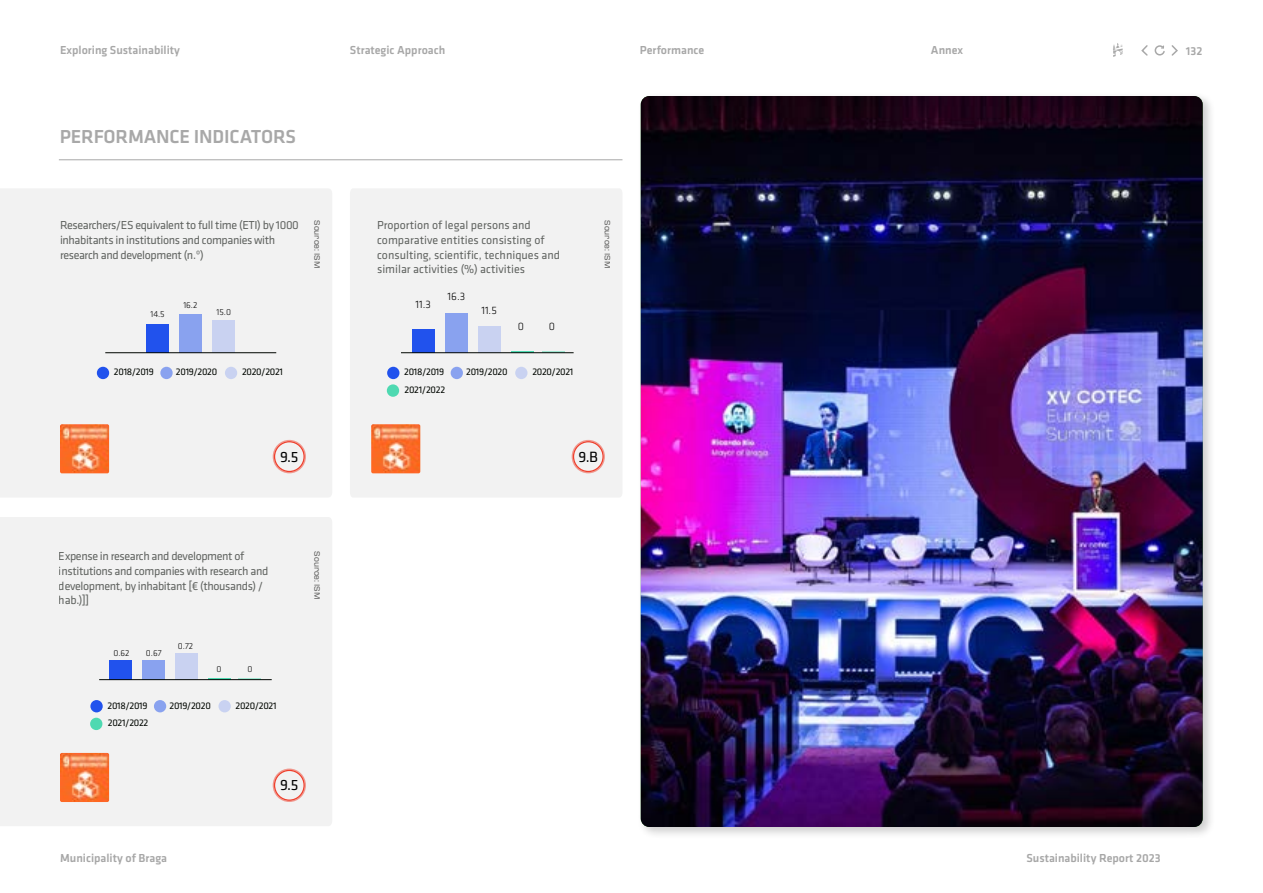
<style>
.page{position:relative;width:1263px;height:893px;background:#fff}
.page>*{position:absolute;margin:0;border:0;box-sizing:border-box;transform-origin:0 0}
.t1{font:500 19.5px "Klavika";letter-spacing:-.01em;color:#a8a8a8}
.t2{font:15.45px "Klavika";color:#000}
.t3{font:12px/14.7px "Klavika";letter-spacing:-.03em;color:#000500}
.t4{font:12px/14.7px "Klavika";color:#000500}
.t5{font:500 12px "Klavika";color:#a7a7a7}
.t6{font:500 12px "Klavika";color:#a8a8a8}
.t7{font:300 11.1px "Klavika";color:#000}
.t8{font:9.9px "Klavika";letter-spacing:-.03em;color:#000500}
.t9{font:300 9px "Klavika";color:#000}
.t10{font:7.5px "Transducer";color:#575756}
</style>
<div class="page">
<svg style="left:1141px;top:45px;width:37px;height:11px"></svg>
<svg style="left:1113px;top:43px;width:10px;height:14px"></svg>
<div style="left:350px;top:189px;width:272px;height:308px;background:#f2f2f2"></div>
<div style="left:0;top:189px;width:332px;height:308px;background:#f2f2f2"></div>
<div style="left:0;top:517px;width:332px;height:309px;background:#f2f2f2"></div>
<hr style="left:542px;top:351px;width:22px;height:2px;background:#4ed9b1">
<div style="left:413px;top:329px;width:22px;height:24px;background:#2152ed"></div>
<div style="left:446px;top:313px;width:22px;height:40px;background:#89a2ef"></div>
<div style="left:478px;top:326px;width:23px;height:27px;background:#c9d2f1"></div>
<hr style="left:511px;top:351px;width:23px;height:2px;background:#4ed9b1">
<hr style="left:401px;top:352px;width:173px;height:1px;background:#000500">
<hr style="left:238px;top:678px;width:23px;height:2px;background:#4ed9b1">
<div style="left:109px;top:660px;width:23px;height:19px;background:#2152ed"></div>
<div style="left:142px;top:660px;width:23px;height:19px;background:#89a2ef"></div>
<div style="left:175px;top:653px;width:23px;height:27px;background:#c9d2f1"></div>
<hr style="left:208px;top:678px;width:22px;height:2px;background:#4ed9b1">
<hr style="left:99px;top:679px;width:173px;height:1px;background:#000500">
<hr style="left:59px;top:159px;width:563px;height:1px;background:#a8a8a8">
<div style="left:146px;top:324px;width:23px;height:29px;background:#2152ed"></div>
<div style="left:179px;top:315px;width:23px;height:38px;background:#89a2ef"></div>
<div style="left:212px;top:320px;width:23px;height:33px;background:#c9d2f1"></div>
<hr style="left:105px;top:352px;width:171px;height:1px;background:#000500">
<div style="left:97px;top:367px;width:12px;height:12px;background:#2152ed;border-radius:6px"></div>
<svg style="left:160px;top:367px;width:13px;height:12px"></svg>
<div style="left:225px;top:367px;width:12px;height:12px;background:#c9d2f1;border-radius:6px"></div>
<div style="left:387px;top:367px;width:12px;height:12px;background:#2152ed;border-radius:6px"></div>
<div style="left:451px;top:367px;width:12px;height:12px;background:#89a2ef;border-radius:6px"></div>
<div style="left:515px;top:367px;width:12px;height:12px;background:#c9d2f1;border-radius:6px"></div>
<div style="left:387px;top:384px;width:12px;height:13px;background:#4ed9b1;border-radius:6px"></div>
<div style="left:90px;top:700px;width:13px;height:12px;background:#2152ed;border-radius:6px"></div>
<div style="left:154px;top:700px;width:12px;height:12px;background:#89a2ef;border-radius:6px"></div>
<div style="left:218px;top:700px;width:13px;height:12px;background:#c9d2f1;border-radius:6px"></div>
<div style="left:90px;top:718px;width:12px;height:12px;background:#4ed9b1;border-radius:6px"></div>
<img style="left:60px;top:424px;width:49px;height:49px">
<img style="left:60px;top:753px;width:49px;height:49px">
<div style="left:273px;top:440px;width:33px;height:33px;border:1px solid #ef402d;border-radius:50%"></div>
<div style="left:274px;top:441px;width:31px;height:31px;border:1px solid #ef402d;border-radius:50%"></div>
<div style="left:273px;top:768px;width:33px;height:34px;border:1px solid #ef402d;border-radius:50%"></div>
<div style="left:274px;top:770px;width:31px;height:31px;border:1px solid #ef402d;border-radius:50%"></div>
<img style="left:371px;top:424px;width:49px;height:49px">
<div style="left:572px;top:440px;width:33px;height:33px;border:1px solid #ef402d;border-radius:50%"></div>
<div style="left:573px;top:441px;width:31px;height:31px;border:1px solid #ef402d;border-radius:50%"></div>
<div style="left:637px;top:92px;width:577px;height:747px;background:#000;opacity:.2"></div>
<img style="left:641px;top:96px;width:562px;height:731px">
<p class="t5" style="left:60px;top:43px;width:122px">Exploring Sustainability</p>
<h1 class="t1" style="left:60px;top:126px;width:238px">PERFORMANCE INDICATORS</h1>
<p class="t5" style="left:350px;top:43px;width:97px">Strategic Approach</p>
<p class="t5" style="left:640px;top:43px;width:66px">Performance</p>
<p class="t5" style="left:931px;top:43px;width:34px">Annex</p>
<p class="t3" style="left:60px;top:218px;width:240px">Researchers/ES equivalent to full time (ETI) by 1000 inhabitants in institutions and companies with research and development (n.º)</p>
<p class="t9" style="left:150px;top:309px;width:16px">14.5</p>
<p class="t9" style="left:183px;top:300px;width:16px">16.2</p>
<p class="t9" style="left:217px;top:307px;width:16px">15.0</p>
<p class="t10" style="left:322px;top:220px;width:50px;rotate:90deg">Source: ISM</p>
<p class="t10" style="left:613px;top:220px;width:50px;rotate:90deg">Source: ISM</p>
<p class="t4" style="left:377px;top:218px;width:185px">Proportion of legal persons and comparative entities consisting of consulting, scientific, techniques and similar activities (%) activities</p>
<p class="t7" style="left:416px;top:298px;width:17px">11.3</p>
<p class="t7" style="left:448px;top:291px;width:19px">16.3</p>
<p class="t7" style="left:481px;top:304px;width:17px">11.5</p>
<p class="t7" style="left:518px;top:320px;width:8px">0</p>
<p class="t7" style="left:549px;top:320px;width:8px">0</p>
<p class="t8" style="left:114px;top:367px;width:41px">2018/2019</p>
<p class="t8" style="left:176px;top:367px;width:43px">2019/2020</p>
<p class="t8" style="left:242px;top:367px;width:43px">2020/2021</p>
<p class="t8" style="left:404px;top:367px;width:41px">2018/2019</p>
<p class="t8" style="left:466px;top:367px;width:43px">2019/2020</p>
<p class="t8" style="left:532px;top:367px;width:43px">2020/2021</p>
<p class="t8" style="left:405px;top:384px;width:42px">2021/2022</p>
<p class="t2" style="left:280px;top:448px;width:20px">9.5</p>
<p class="t3" style="left:59px;top:549px;width:211px">Expense in research and development of institutions and companies with research and development, by inhabitant [€ (thousands) / hab.)]]</p>
<p class="t9" style="left:113px;top:648px;width:18px">0.62</p>
<p class="t9" style="left:146px;top:648px;width:17px">0.67</p>
<p class="t9" style="left:178px;top:642px;width:17px">0.72</p>
<p class="t9" style="left:217px;top:664px;width:7px">0</p>
<p class="t9" style="left:248px;top:664px;width:7px">0</p>
<p class="t8" style="left:108px;top:700px;width:41px">2018/2019</p>
<p class="t8" style="left:170px;top:700px;width:43px">2019/2020</p>
<p class="t8" style="left:236px;top:700px;width:43px">2020/2021</p>
<p class="t8" style="left:108px;top:718px;width:42px">2021/2022</p>
<p class="t10" style="left:322px;top:551px;width:50px;rotate:90deg">Source: ISM</p>
<p class="t2" style="left:280px;top:777px;width:20px">9.5</p>
<p class="t5" style="left:60px;top:852px;width:109px">Municipality of Braga</p>
<p class="t2" style="left:578px;top:448px;width:21px">9.B</p>
<p class="t6" style="left:1186px;top:44px;width:18px">132</p>
<p class="t5" style="left:1026px;top:852px;width:136px">Sustainability Report 2023</p>
</div>
